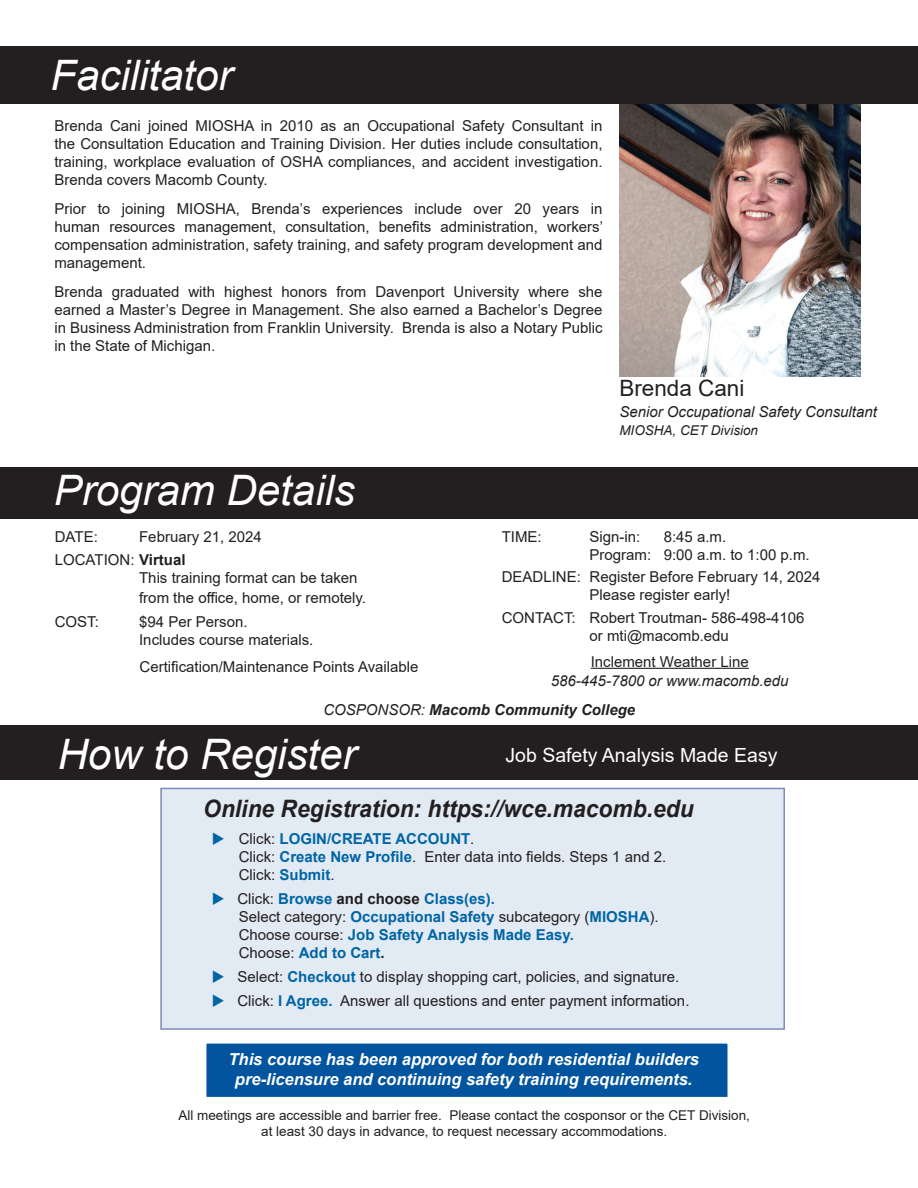
<style>
.page{position:relative;width:918px;height:1188px;background:#fff}
.page>*{position:absolute;margin:0;border:0;box-sizing:border-box;transform-origin:0 0}
.t1{font:italic 42px "Arial";color:#fff}
.t2{font:italic 700 24px "Arial";color:#231f20;scale:.95 1}
.t3{font:22.5px "Arial";color:#231f20}
.t4{font:19.5px "Arial";color:#fff}
.t5{font:italic 700 16.5px/19.5px "Arial";color:#fff;text-align:center}
.t6{font:15px/18px "Arial";color:#231f20}
.t7{font:700 15px/18px "Arial";color:#0065a4}
.t8{font:italic 15px "Arial";color:#231f20}
.t9{font:italic 700 15px "Arial";color:#231f20}
.t10{font:13.5px/15.8px "Arial";color:#231f20;text-align:center}
.t11{font:italic 13.5px "Arial";color:#231f20}
.s1{font-weight:700}
.s2{font-weight:400}
.s3{color:#0065a4}
.s4{font-weight:700;color:#0065a4}
.s5{font-weight:400;color:#231f20}
.s6{color:#231f20}
</style>
<div class="page">
<img style="left:619px;top:103px;width:242px;height:273px">
<div style="left:0;top:46px;width:918px;height:57px;background:#231f20"></div>
<div style="left:0;top:468px;width:918px;height:51px;background:#231f20"></div>
<div style="left:0;top:726px;width:918px;height:54px;background:#231f20"></div>
<div style="left:205px;top:1042px;width:524px;height:56px;background:#01549d;border:2px solid #fff"></div>
<div style="left:160px;top:788px;width:625px;height:242px;background:#e2eaf4"></div>
<hr style="left:591px;top:668px;width:158px;height:1px;background:#231f20">
<h1 class="t1" style="left:51px;top:48px;width:184px">Facilitator</h1>
<p class="t6" style="left:54px;top:117px;width:550px;text-align:justify">Brenda Cani joined MIOSHA in 2010 as an Occupational Safety Consultant in the Consultation Education and Training Division. Her duties include consultation, training, workplace evaluation of OSHA compliances, and accident investigation.<br>Brenda covers Macomb County.</p>
<p class="t6" style="left:54px;top:200px;width:550px;text-align:justify">Prior to joining MIOSHA, Brenda’s experiences include over 20 years in human resources management, consultation, benefits administration, workers’ compensation administration, safety training, and safety program development and management.</p>
<p class="t6" style="left:54px;top:282px;width:550px;text-align:justify">Brenda graduated with highest honors from Davenport University where she earned a Master’s Degree in Management. She also earned a Bachelor’s Degree in Business Administration from Franklin University. Brenda is also a Notary Public in the State of Michigan.</p>
<h1 class="t1" style="left:54px;top:463px;width:303px">Program Details</h1>
<h3 class="t3" style="left:619px;top:373px;width:127px">Brenda Cani</h3>
<p class="t8" style="left:619px;top:402px;width:259px">Senior Occupational Safety Consultant</p>
<p class="t11" style="left:619px;top:422px;width:140px">MIOSHA, CET Division</p>
<p class="t6" style="left:55px;top:525px;width:208px;line-height:22.5px;text-indent:84px">February 21, 2024<br>LOCATION: <span class="s1">Virtual</span></p>
<p class="t6" style="left:139px;top:567px;width:228px;line-height:20.1px">This training format can be taken from the office, home, or remotely.</p>
<p class="t6" style="left:55px;top:612px;width:46px">COST:</p>
<p class="t6" style="left:139px;top:612px;width:176px">$94 Per Person.<br>Includes course materials.</p>
<p class="t6" style="left:55px;top:528px;width:45px">DATE:</p>
<p class="t6" style="left:502px;top:527px;width:42px">TIME:</p>
<p class="t6" style="left:590px;top:527px;width:52px">Sign-in:</p>
<p class="t6" style="left:590px;top:527px;width:222px;text-indent:74px">8:45 a.m.<br>Program: 9:00 a.m. to 1:00 p.m.</p>
<p class="t6" style="left:502px;top:568px;width:320px;text-align:center">DEADLINE: Register Before February 14, 2024<br>Please register early!</p>
<p class="t6" style="left:590px;top:608px;width:217px;text-indent:-88px">CONTACT: Robert Troutman- 586-498-4106 or mti@macomb.edu</p>
<p class="t6" style="left:140px;top:658px;width:281px">Certification/Maintenance Points Available</p>
<p class="t6" style="left:591px;top:652px;width:160px">Inclement Weather Line</p>
<p class="t8" style="left:551px;top:671px;width:239px">586-445-7800 or www.macomb.edu</p>
<p class="t9" style="left:323px;top:700px;width:313px"><span class="s2">COSPONSOR:</span> Macomb Community College</p>
<h1 class="t1" style="left:58px;top:727px;width:300px">How to Register</h1>
<h3 class="t4" style="left:506px;top:741px;width:274px">Job Safety Analysis Made Easy</h3>
<h2 class="t2" style="left:203px;top:792px;width:518px">Online Registration: https://wce.macomb.edu</h2>
<p class="t6" style="left:239px;top:830px;width:429px;text-indent:-27px"><span class="s3">◆</span> Click: <span class="s4">LOGIN/CREATE ACCOUNT</span>.<br>Click: <span class="s4">Create New Profile</span>. Enter data into fields. Steps 1 and 2.<br>Click: <span class="s4">Submit</span>.</p>
<p class="t7" style="left:239px;top:890px;width:422px;text-indent:-27px">◆ <span class="s5">Click:</span> Browse <span class="s6">and choose</span> Class(es).<br><span class="s5">Select category:</span> Occupational Safety <span class="s5">subcategory (</span>MIOSHA<span class="s5">).<br>Choose course:</span> Job Safety Analysis Made Easy.<br><span class="s5">Choose:</span> Add to Cart<span class="s6">.</span></p>
<p class="t6" style="left:212px;top:968px;width:469px"><span class="s3">◆</span> Select: <span class="s4">Checkout</span> to display shopping cart, policies, and signature.</p>
<p class="t6" style="left:212px;top:992px;width:479px"><span class="s3">◆</span> Click: <span class="s4">I Agree.</span> Answer all questions and enter payment information.</p>
<p class="t5" style="left:229px;top:1050px;width:472px">This course has been approved for both residential builders pre-licensure and continuing safety training requirements.</p>
<p class="t10" style="left:178px;top:1108px;width:573px">All meetings are accessible and barrier free. Please contact the cosponsor or the CET Division, at least 30 days in advance, to request necessary accommodations.</p>
</div>
